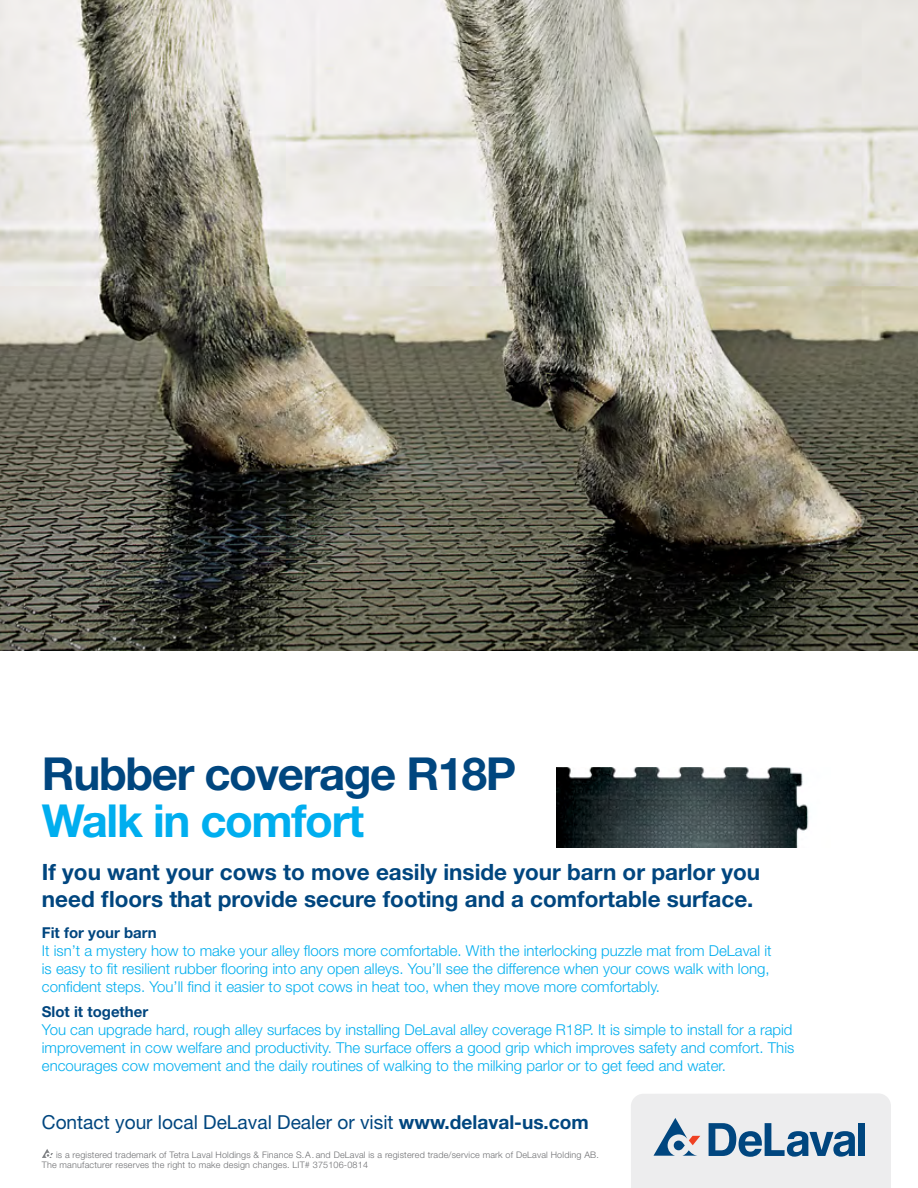
<style>
.page{position:relative;width:918px;height:1188px;background:#fff}
.page>*{position:absolute;margin:0;border:0;box-sizing:border-box;transform-origin:0 0}
.t1{font:700 45.6px "Helvetica Neue LT Std";letter-spacing:-.03em;color:#00467f}
.t2{font:700 45.6px "Helvetica Neue LT Std";letter-spacing:-.03em;color:#00aeef}
.t3{font:700 22.5px/27px "Helvetica Neue LT Std";color:#00467f}
.t4{font:19.35px "Helvetica Neue LT Std";color:#00467f}
.t5{font:300 15px/18px "Helvetica Neue LT Std";color:#00aeef}
.t6{font:700 15px "Helvetica Neue LT Std";color:#00467f}
.t7{font:300 9px/10.5px "Helvetica Neue LT Std";letter-spacing:.02em;color:#6d6e71}
.s1{font-weight:700}
</style>
<div class="page">
<svg style="left:631px;top:1093px;width:260px;height:95px"></svg>
<img style="left:0;top:0;width:918px;height:650px">
<svg style="left:42px;top:1149px;width:11px;height:9px"></svg>
<img style="left:556px;top:768px;width:253px;height:80px">
<h1 class="t1" style="left:42px;top:745px;width:476px">Rubber coverage R18P</h1>
<h1 class="t2" style="left:42px;top:793px;width:324px">Walk in comfort</h1>
<h2 class="t3" style="left:42px;top:858px;width:720px">If you want your cows to move easily inside your barn or parlor you need floors that provide secure footing and a comfortable surface.</h2>
<p class="t6" style="left:42px;top:924px;width:117px">Fit for your barn</p>
<p class="t5" style="left:42px;top:942px;width:731px">It isn’t a mystery how to make your alley floors more comfortable. With the interlocking puzzle mat from DeLaval it is easy to fit resilient rubber flooring into any open alleys. You’ll see the difference when your cows walk with long, confident steps. You’ll find it easier to spot cows in heat too, when they move more comfortably.</p>
<p class="t6" style="left:42px;top:1002px;width:108px">Slot it together</p>
<p class="t5" style="left:42px;top:1020px;width:754px;text-align:justify">You can upgrade hard, rough alley surfaces by installing DeLaval alley coverage R18P. It is simple to install for a rapid improvement in cow welfare and productivity. The surface offers a good grip which improves safety and comfort. This encourages cow movement and the daily routines of walking to the milking parlor or to get feed and water.</p>
<p class="t4" style="left:42px;top:1110px;width:549px">Contact your local DeLaval Dealer or visit <span class="s1">www.delaval-us.com</span></p>
<p class="t7" style="left:42px;top:1149px;width:559px;text-indent:14px">is a registered trademark of Tetra Laval Holdings &amp; Finance S.A. and DeLaval is a registered trade/service mark of DeLaval Holding AB.<br>The manufacturer reserves the right to make design changes. LIT# 375106-0814</p>
</div>
